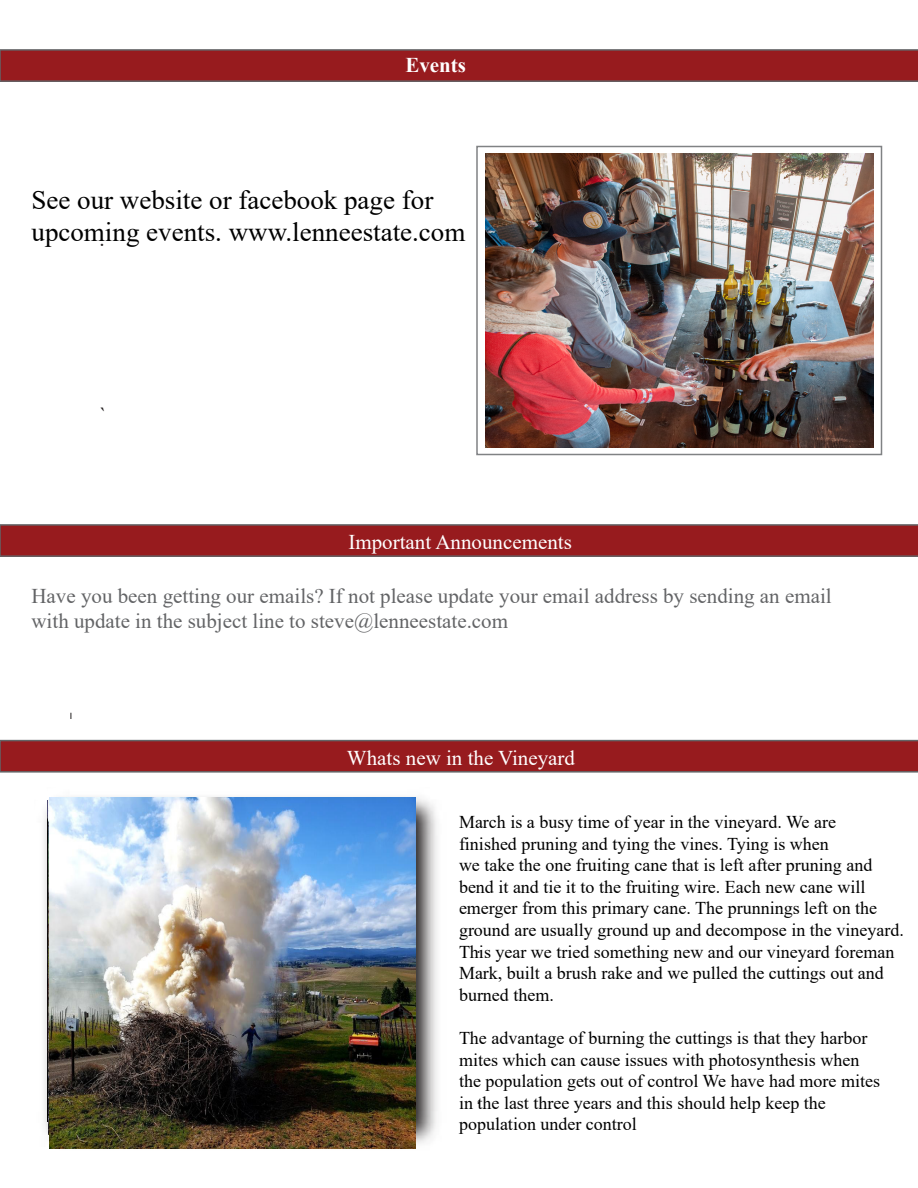
<style>
.page{position:relative;width:918px;height:1188px;background:#fff}
.page>*{position:absolute;margin:0;border:0;box-sizing:border-box;transform-origin:0 0}
.t1{font:27px/32.4px "Times New Roman";color:#000}
.t2{font:21px/25.2px "Times New Roman";color:#636466}
.t3{font:21px "Times New Roman";color:#fff}
.t4{font:700 21px "Times New Roman";color:#fff}
.t5{font:21px "Times New Roman";color:#231f20}
.t6{font:18px/21.6px "Times New Roman";color:#000}
.t7{font:18px "Times New Roman";color:#231f20}
</style>
<div class="page">
<svg style="left:0;top:524px;width:918px;height:33px;background:#922225"></svg>
<svg style="left:0;top:740px;width:918px;height:33px;background:#932427"></svg>
<svg style="left:0;top:49px;width:918px;height:33px;background:#922225"></svg>
<div style="left:476px;top:146px;width:406px;height:309px;border:2px solid #808284"></div>
<img style="left:44px;top:797px;width:393px;height:352px">
<img style="left:50px;top:798px;width:366px;height:351px">
<img style="left:485px;top:153px;width:388px;height:295px">
<p class="t4" style="left:405px;top:50px;width:62px">Events</p>
<h1 class="t1" style="left:32px;top:182px;width:435px">See our website or facebook page for upcoming events. www.lenneestate.com</h1>
<p class="t5" style="left:100px;top:224px;width:7px">.</p>
<p class="t5" style="left:100px;top:400px;width:8px">`</p>
<p class="t3" style="left:348px;top:527px;width:225px">Important Announcements</p>
<p class="t2" style="left:32px;top:583px;width:802px">Have you been getting our emails? If not please update your email address by sending an email with update in the subject line to steve@lenneestate.com</p>
<p class="t3" style="left:347px;top:743px;width:230px">Whats new in the Vineyard</p>
<p class="t6" style="left:459px;top:811px;width:446px">March is a busy time of year in the vineyard. We are<br>finished pruning and tying the vines. Tying is when<br>we take the one fruiting cane that is left after pruning and bend it and tie it to the fruiting wire. Each new cane will emerger from this primary cane. The prunnings left on the ground are usually ground up and decompose in the vineyard.<br>This year we tried something new and our vineyard foreman Mark, built a brush rake and we pulled the cuttings out and burned them.</p>
<p class="t6" style="left:459px;top:1027px;width:423px">The advantage of burning the cuttings is that they harbor mites which can cause issues with photosynthesis when the population gets out of control We have had more mites in the last three years and this should help keep the population under control</p>
<p class="t7" style="left:477px;top:934px;width:6px">.</p>
<p class="t7" style="left:477px;top:1085px;width:6px">.</p>
</div>
